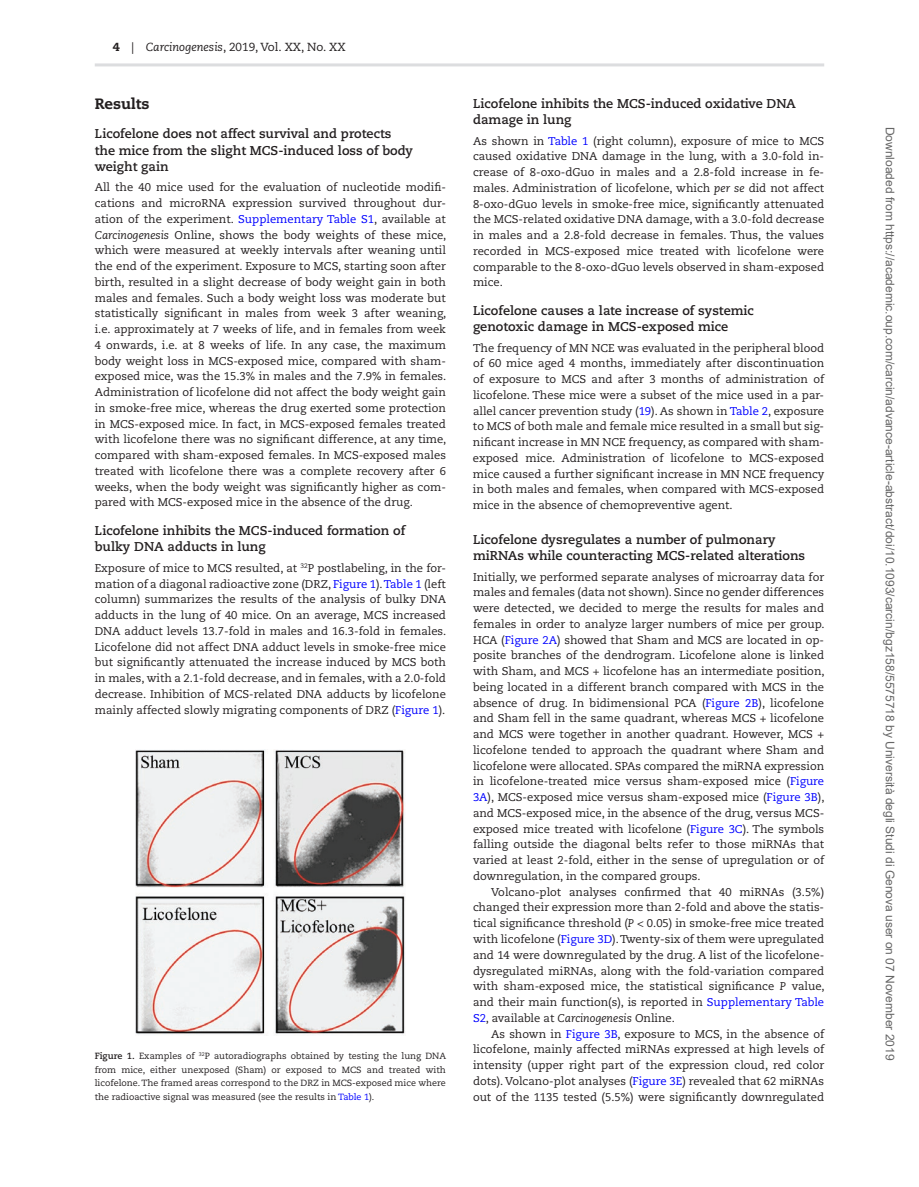
<style>
.page{position:relative;width:919px;height:1187px;background:#fff}
.page>*{position:absolute;margin:0;border:0;box-sizing:border-box;transform-origin:0 0}
.t1{font:800 15px "Caecilia LT Std";color:#231f20}
.t2{font:700 12.75px/16.5px "Caecilia LT Std";color:#231f20}
.t3{font:12px "Arial";color:#666}
.t4{font:11.7px "Caecilia LT Std";color:#231f20}
.t5{font:11.25px/15.8px "Caecilia LT Std";color:#231f20;text-align:justify}
.t6{font:9px/13.5px "Caecilia LT Std";color:#231f20;text-align:justify}
.s1{font-weight:800}
.s2{font-style:italic}
.s3{color:#00f}
.s4{font-weight:700}
</style>
<div class="page">
<hr style="left:95px;top:63px;width:729px;height:3px;background:#dcdddf">
<img style="left:135px;top:749px;width:270px;height:286px">
<p class="t4" style="left:113px;top:41px;width:234px"><span class="s1">4</span> | <span class="s2">Carcinogenesis</span>, 2019, Vol. XX, No. XX</p>
<h1 class="t1" style="left:95px;top:95px;width:56px">Results</h1>
<p class="t2" style="left:95px;top:125px;width:319px">Licofelone does not affect survival and protects the mice from the slight MCS-induced loss of body weight gain</p>
<p class="t5" style="left:95px;top:180px;width:353px">All the 40 mice used for the evaluation of nucleotide modifi&shy;cations and microRNA expression survived throughout dur&shy;ation of the experiment. <span class="s3">Supplementary Table S1</span>, available at <span class="s2">Carcinogenesis</span> Online, shows the body weights of these mice, which were measured at weekly intervals after weaning until the end of the experiment. Exposure to MCS, starting soon after birth, resulted in a slight decrease of body weight gain in both males and females. Such a body weight loss was moderate but statistically significant in males from week 3 after weaning, i.e. approximately at 7 weeks of life, and in females from week 4 onwards, i.e. at 8 weeks of life. In any case, the maximum body weight loss in MCS-exposed mice, compared with sham&shy;exposed mice, was the 15.3% in males and the 7.9% in females.<br>Administration of licofelone did not affect the body weight gain in smoke-free mice, whereas the drug exerted some protection in MCS-exposed mice. In fact, in MCS-exposed females treated with licofelone there was no significant difference, at any time, compared with sham-exposed females. In MCS-exposed males treated with licofelone there was a complete recovery after 6 weeks, when the body weight was significantly higher as com&shy;pared with MCS-exposed mice in the absence of the drug.</p>
<p class="t2" style="left:95px;top:522px;width:312px">Licofelone inhibits the MCS-induced formation of bulky DNA adducts in lung</p>
<p class="t5" style="left:95px;top:560px;width:353px">Exposure of mice to MCS resulted, at <sup>32</sup>P postlabeling, in the for&shy;mation of a diagonal radioactive zone (DRZ, <span class="s3">Figure 1</span>). <span class="s3">Table 1</span> (left column) summarizes the results of the analysis of bulky DNA adducts in the lung of 40 mice. On an average, MCS increased DNA adduct levels 13.7-fold in males and 16.3-fold in females.<br>Licofelone did not affect DNA adduct levels in smoke-free mice but significantly attenuated the increase induced by MCS both in males, with a 2.1-fold decrease, and in females, with a 2.0-fold decrease. Inhibition of MCS-related DNA adducts by licofelone mainly affected slowly migrating components of DRZ (<span class="s3">Figure 1</span>).</p>
<p class="t6" style="left:95px;top:1049px;width:353px"><span class="s4">Figure 1.</span> Examples of <sup>32</sup>P autoradiographs obtained by testing the lung DNA from mice, either unexposed (Sham) or exposed to MCS and treated with licofelone. The framed areas correspond to the DRZ in MCS-exposed mice where the radioactive signal was measured (see the results in <span class="s3">Table 1</span>).</p>
<p class="t2" style="left:473px;top:95px;width:324px">Licofelone inhibits the MCS-induced oxidative DNA damage in lung</p>
<p class="t5" style="left:473px;top:133px;width:353px">As shown in <span class="s3">Table 1</span> (right column), exposure of mice to MCS caused oxidative DNA damage in the lung, with a 3.0-fold in&shy;crease of 8-oxo-dGuo in males and a 2.8-fold increase in fe&shy;males. Administration of licofelone, which <span class="s2">per se</span> did not affect 8-oxo-dGuo levels in smoke-free mice, significantly attenuated the MCS-related oxidative DNA damage, with a 3.0-fold decrease in males and a 2.8-fold decrease in females. Thus, the values recorded in MCS-exposed mice treated with licofelone were comparable to the 8-oxo-dGuo levels observed in sham-exposed mice.</p>
<p class="t2" style="left:473px;top:302px;width:282px">Licofelone causes a late increase of systemic genotoxic damage in MCS-exposed mice</p>
<p class="t5" style="left:473px;top:340px;width:353px">The frequency of MN NCE was evaluated in the peripheral blood of 60 mice aged 4 months, immediately after discontinuation of exposure to MCS and after 3 months of administration of licofelone. These mice were a subset of the mice used in a par&shy;allel cancer prevention study (<span class="s3">19</span>). As shown in <span class="s3">Table 2</span>, exposure to MCS of both male and female mice resulted in a small but sig&shy;nificant increase in MN NCE frequency, as compared with sham&shy;exposed mice. Administration of licofelone to MCS-exposed mice caused a further significant increase in MN NCE frequency in both males and females, when compared with MCS-exposed mice in the absence of chemopreventive agent.</p>
<p class="t2" style="left:473px;top:531px;width:333px">Licofelone dysregulates a number of pulmonary miRNAs while counteracting MCS-related alterations</p>
<p class="t5" style="left:473px;top:569px;width:353px">Initially, we performed separate analyses of microarray data for males and females (data not shown). Since no gender differences were detected, we decided to merge the results for males and females in order to analyze larger numbers of mice per group.<br>HCA (<span class="s3">Figure 2A</span>) showed that Sham and MCS are located in op&shy;posite branches of the dendrogram. Licofelone alone is linked with Sham, and MCS + licofelone has an intermediate position, being located in a different branch compared with MCS in the absence of drug. In bidimensional PCA (<span class="s3">Figure 2B</span>), licofelone and Sham fell in the same quadrant, whereas MCS + licofelone and MCS were together in another quadrant. However, MCS + licofelone tended to approach the quadrant where Sham and licofelone were allocated. SPAs compared the miRNA expression in licofelone-treated mice versus sham-exposed mice (<span class="s3">Figure 3A</span>), MCS-exposed mice versus sham-exposed mice (<span class="s3">Figure 3B</span>), and MCS-exposed mice, in the absence of the drug, versus MCS&shy;exposed mice treated with licofelone (<span class="s3">Figure 3C</span>). The symbols falling outside the diagonal belts refer to those miRNAs that varied at least 2-fold, either in the sense of upregulation or of downregulation, in the compared groups.</p>
<p class="t5" style="left:473px;top:884px;width:353px;text-indent:18px">Volcano-plot analyses confirmed that 40 miRNAs (3.5%) changed their expression more than 2-fold and above the statis&shy;tical significance threshold (<span class="s2">P</span> &lt; 0.05) in smoke-free mice treated with licofelone (<span class="s3">Figure 3D</span>). Twenty-six of them were upregulated and 14 were downregulated by the drug. A list of the licofelone&shy;dysregulated miRNAs, along with the fold-variation compared with sham-exposed mice, the statistical significance <span class="s2">P</span> value, and their main function(s), is reported in <span class="s3">Supplementary Table S2</span>, available at <span class="s2">Carcinogenesis</span> Online.</p>
<p class="t5" style="left:473px;top:1025px;width:353px;text-indent:18px">As shown in <span class="s3">Figure 3B</span>, exposure to MCS, in the absence of licofelone, mainly affected miRNAs expressed at high levels of intensity (upper right part of the expression cloud, red color dots). Volcano-plot analyses (<span class="s3">Figure 3E</span>) revealed that 62 miRNAs out of the 1135 tested (5.5%) were significantly downregulated</p>
<p class="t3" style="left:894px;top:126px;width:935px;rotate:90deg">Downloaded from https://academic.oup.com/carcin/advance-article-abstract/doi/10.1093/carcin/bgz158/5575718 by Università degli Studi di Genova user on 07 November 2019</p>
</div>
